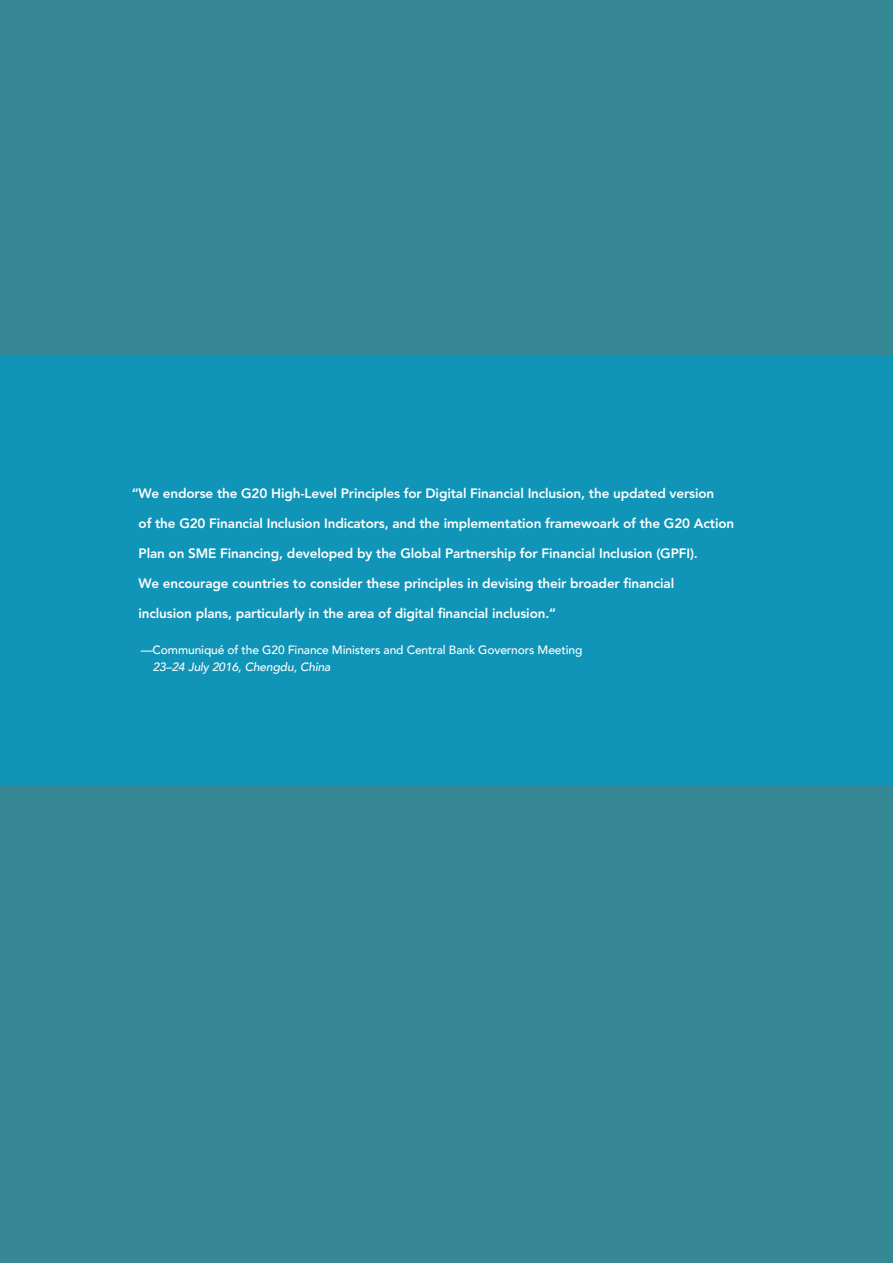
<style>
.page{position:relative;width:893px;height:1263px;background:#368994}
.page>*{position:absolute;margin:0;border:0;box-sizing:border-box;transform-origin:0 0}
.t1{font:800 13.5px "Avenir";letter-spacing:-.01em;color:#fff}
.t2{font:500 12px "Avenir";letter-spacing:-.01em;color:#fff}
.t3{font:italic 500 12px "Avenir";letter-spacing:-.01em;color:#fff}
</style>
<div class="page">
<div style="left:0;top:356px;width:893px;height:429px;background:#1095b8"></div>
<p class="t1" style="left:132px;top:485px;width:584px">“We endorse the G20 High-Level Principles for Digital Financial Inclusion, the updated version</p>
<p class="t1" style="left:139px;top:515px;width:597px">of the G20 Financial Inclusion Indicators, and the implementation framewoark of the G20 Action</p>
<p class="t1" style="left:139px;top:545px;width:561px">Plan on SME Financing, developed by the Global Partnership for Financial Inclusion (GPFI).</p>
<p class="t1" style="left:139px;top:575px;width:537px">We encourage countries to consider these principles in devising their broader financial</p>
<p class="t1" style="left:139px;top:605px;width:419px">inclusion plans, particularly in the area of digital financial inclusion.”</p>
<p class="t2" style="left:141px;top:639px;width:443px">—Communiqué of the G20 Finance Ministers and Central Bank Governors Meeting</p>
<p class="t3" style="left:153px;top:659px;width:179px">23–24 July 2016, Chengdu, China</p>
</div>
